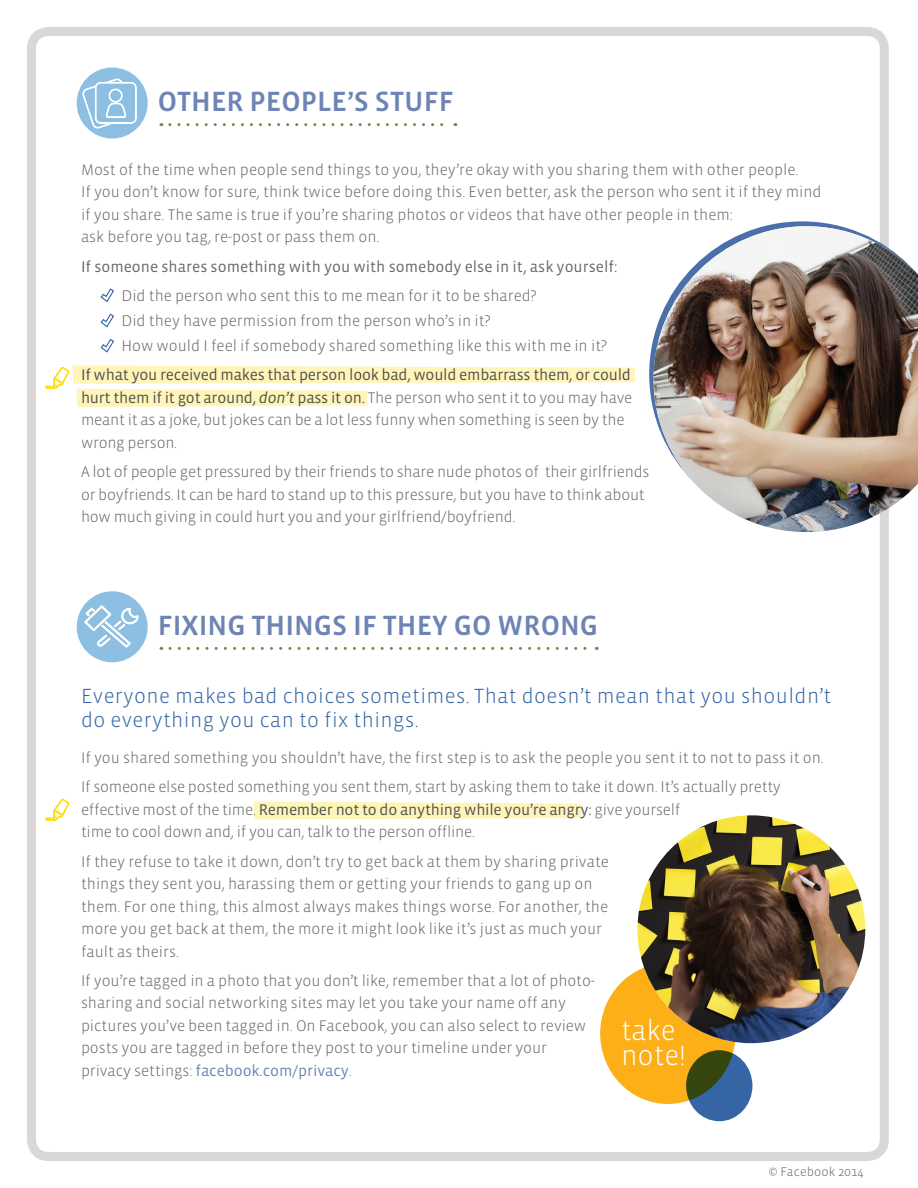
<style>
.page{position:relative;width:918px;height:1188px;background:#fff}
.page>*{position:absolute;margin:0;border:0;box-sizing:border-box;transform-origin:0 0}
.t1{font:500 28.5px "Vista Sans OT";color:#6d84b5}
.t2{font:300 28.5px/25.5px "Vista Sans OT";color:#fff}
.t3{font:300 21px/24px "Vista Sans OT";letter-spacing:.02em;color:#3565a4}
.t4{font:300 15.75px/22.5px "Vista Sans OT";color:#686866}
.t5{font:15.75px "Vista Sans OT";color:#686866}
.t6{font:300 12.75px "Vista Sans OT";letter-spacing:.01em;color:#686866}
.s1{font-weight:400;color:#505150}
.s2{font-weight:400;font-style:italic;color:#505150}
.s3{font-weight:400;color:#6d85b5}
</style>
<div class="page">
<div style="left:27px;top:27px;width:862px;height:1134px;border:9px solid #d9d8d6;border-radius:17px"></div>
<svg style="left:254px;top:801px;width:328px;height:19px"></svg>
<svg style="left:100px;top:288px;width:14px;height:14px"></svg>
<svg style="left:100px;top:313px;width:14px;height:15px"></svg>
<svg style="left:100px;top:338px;width:14px;height:15px"></svg>
<svg style="left:649px;top:221px;width:240px;height:191px"></svg>
<img style="left:654px;top:226px;width:264px;height:306px">
<div style="left:77px;top:68px;width:71px;height:71px;background:#8dbfe3;border-radius:50%"></div>
<svg style="left:82px;top:78px;width:55px;height:51px"></svg>
<svg style="left:170px;top:123px;width:286px;height:3px"></svg>
<div style="left:77px;top:591px;width:71px;height:71px;background:#8dbfe3;border-radius:50%"></div>
<svg style="left:85px;top:605px;width:53px;height:42px"></svg>
<div style="left:600px;top:963px;width:136px;height:141px;background:#fcaf17;border-radius:50%"></div>
<svg style="left:686px;top:1050px;width:66px;height:71px;fill:#3565a4"></svg>
<svg style="left:170px;top:647px;width:427px;height:3px"></svg>
<img style="left:637px;top:815px;width:228px;height:228px;border-radius:114px">
<svg style="left:45px;top:365px;width:590px;height:42px"></svg>
<svg style="left:45px;top:799px;width:24px;height:22px"></svg>
<h1 class="t1" style="left:158px;top:87px;width:297px">OTHER PEOPLE’S STUFF</h1>
<p class="t4" style="left:81px;top:158px;width:742px">Most of the time when people send things to you, they’re okay with you sharing them with other people.<br>If you don’t know for sure, think twice before doing this. Even better, ask the person who sent it if they mind if you share. The same is true if you’re sharing photos or videos that have other people in them:<br>ask before you tag, re-post or pass them on.</p>
<p class="t5" style="left:81px;top:258px;width:538px">If someone shares something with you with somebody else in it, ask yourself:</p>
<p class="t4" style="left:121px;top:283px;width:487px;line-height:25.2px">Did the person who sent this to me mean for it to be shared?<br>Did they have permission from the person who’s in it?<br>How would I feel if somebody shared something like this with me in it?</p>
<p class="t4" style="left:81px;top:364px;width:553px"><span class="s1">If what you received makes that person look bad, would embarrass them, or could hurt them if it got around,</span> <span class="s2">don’t</span> <span class="s1">pass it on.</span> The person who sent it to you may have meant it as a joke, but jokes can be a lot less funny when something is seen by the wrong person.</p>
<p class="t4" style="left:81px;top:461px;width:570px">A lot of people get pressured by their friends to share nude photos of their girlfriends or boyfriends. I t can be hard to stand up to this pressure, but you have to think about how much giving in could hurt you and your girlfriend/boyfriend.</p>
<h1 class="t1" style="left:158px;top:611px;width:442px">FIXING THINGS IF THEY GO WRONG</h1>
<h2 class="t3" style="left:81px;top:684px;width:752px">Everyone makes bad choices sometimes. That doesn’t mean that you shouldn’t do everything you can to fix things.</h2>
<p class="t4" style="left:81px;top:743px;width:744px;line-height:29.2px">If you shared something you shouldn’t have, the first step is to ask the people you sent it to not to pass it on.<br>I f someone else posted something you sent them, start by asking them to take it down. I t’s actually pretty</p>
<p class="t4" style="left:81px;top:799px;width:601px">effective most of the time. <span class="s1">Remember not to do anything while you’re angry:</span> give yourself time to cool down and, if you can, talk to the person offline.</p>
<p class="t4" style="left:81px;top:850px;width:530px">I f they refuse to take it down, don’t try to get back at them by sharing private things they sent you, harassing them or getting your friends to gang up on them. For one thing, this almost always makes things worse. For another, the more you get back at them, the more it might look like it’s just as much your fault as theirs.</p>
<p class="t4" style="left:81px;top:970px;width:515px">I f you’re tagged in a photo that you don’t like, remember that a lot of photo&shy;sharing and social networking sites may let you take your name off any pictures you’ve been tagged in. On Facebook, you can also select to review posts you are tagged in before they post to your timeline under your privacy settings: <span class="s3">facebook.com/privacy</span>.</p>
<h1 class="t2" style="left:621px;top:1018px;width:66px">take note!</h1>
<p class="t6" style="left:768px;top:1166px;width:97px">© Facebook 2014</p>
</div>
